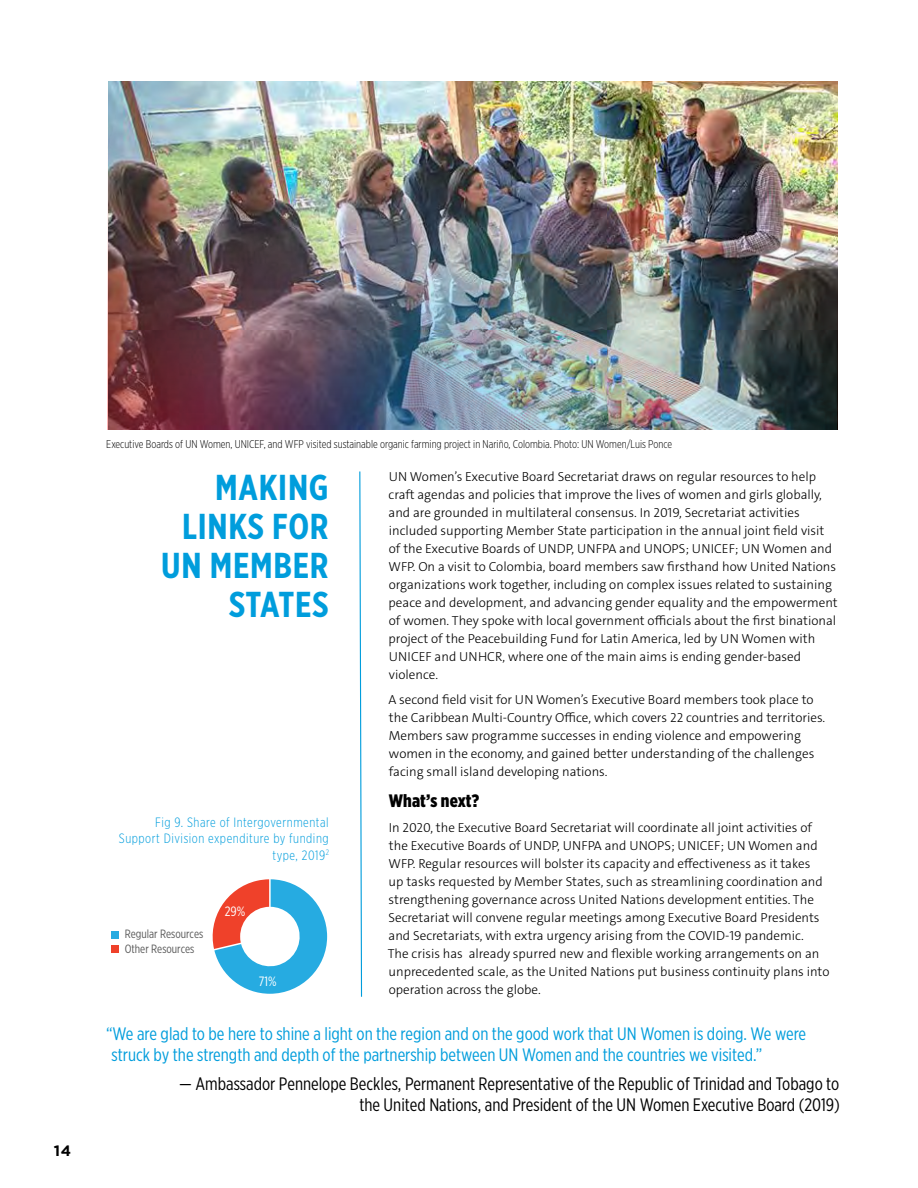
<style>
.page{position:relative;width:918px;height:1188px;background:#fff}
.page>*{position:absolute;margin:0;border:0;box-sizing:border-box;transform-origin:0 0}
.t1{font:700 36px/39px "Gotham X Narrow";letter-spacing:.02em;color:#009ddc;text-align:right}
.t2{font:18px/21.6px "Gotham X Narrow";color:#009ddc}
.t3{font:18px/21.6px "Gotham X Narrow";color:#000;text-align:right}
.t4{font:900 18px "Gotham X Narrow";letter-spacing:.005em;color:#000}
.t5{font:700 15px "Gotham";color:#000}
.t6{font:300 13.5px/16.5px "Gotham X Narrow";letter-spacing:.04em;color:#009ddc;text-align:right}
.t7{font:13.5px "Gotham X Narrow";color:#fff}
.t8{font:300 13.2px/18px "The Sans C4 s";color:#000}
.t9{font:12px/14.7px "Gotham X Narrow";color:#5a5a5a}
.t10{font:300 11.25px "Gotham X Narrow";color:#000}
</style>
<div class="page">
<img style="left:108px;top:81px;width:729px;height:348px">
<svg style="left:359px;top:471px;width:4px;height:526px"></svg>
<div style="left:112px;top:931px;width:7px;height:7px;background:#26abe1"></div>
<div style="left:112px;top:945px;width:7px;height:8px;background:#ef412a"></div>
<svg style="left:212px;top:879px;width:115px;height:115px"></svg>
<p class="t5" style="left:54px;top:1141px;width:19px">14</p>
<p class="t10" style="left:106px;top:437px;width:567px">Executive Boards of UN Women, UNICEF, and WFP visited sustainable organic farming project in Nariño, Colombia. Photo: UN Women/Luis Ponce</p>
<p class="t8" style="left:389px;top:468px;width:451px">UN Women’s Executive Board Secretariat draws on regular resources to help craft agendas and policies that improve the lives of women and girls globally, and are grounded in multilateral consensus. In 2019, Secretariat activities included supporting Member State participation in the annual joint field visit of the Executive Boards of UNDP, UNFPA and UNOPS; UNICEF; UN Women and WFP. On a visit to Colombia, board members saw firsthand how United Nations organizations work together, including on complex issues related to sustaining peace and development, and advancing gender equality and the empowerment of women. They spoke with local government officials about the first binational project of the Peacebuilding Fund for Latin America, led by UN Women with UNICEF and UNHCR, where one of the main aims is ending gender-based violence.</p>
<p class="t8" style="left:388px;top:691px;width:438px">A second field visit for UN Women’s Executive Board members took place to the Caribbean Multi-Country Office, which covers 22 countries and territories.<br>Members saw programme successes in ending violence and empowering women in the economy, and gained better understanding of the challenges facing small island developing nations.</p>
<h2 class="t4" style="left:389px;top:790px;width:92px">What’s next?</h2>
<p class="t8" style="left:388px;top:819px;width:443px">In 2020, the Executive Board Secretariat will coordinate all joint activities of the Executive Boards of UNDP, UNFPA and UNOPS; UNICEF; UN Women and WFP. Regular resources will bolster its capacity and effectiveness as it takes<br>up tasks requested by Member States, such as streamlining coordination and strengthening governance across United Nations development entities. The Secretariat will convene regular meetings among Executive Board Presidents and Secretariats, with extra urgency arising from the COVID-19 pandemic.<br>The crisis has already spurred new and flexible working arrangements on an unprecedented scale, as the United Nations put business continuity plans into operation across the globe.</p>
<h2 class="t2" style="left:112px;top:1022px;width:696px;text-indent:-6px">“We are glad to be here to shine a light on the region and on the good work that UN Women is doing. We were struck by the strength and depth of the partnership between UN Women and the countries we visited.”</h2>
<h2 class="t3" style="left:179px;top:1072px;width:662px">— Ambassador Pennelope Beckles, Permanent Representative of the Republic of Trinidad and Tobago to the United Nations, and President of the UN Women Executive Board (2019)</h2>
<h1 class="t1" style="left:161px;top:468px;width:169px">MAKING<br>LINKS FOR<br>UN MEMBER<br>STATES</h1>
<p class="t6" style="left:119px;top:813px;width:212px">Fig 9. Share of Intergovernmental<br>Support Division expenditure by funding type, 2019<sup>2</sup></p>
<p class="t7" style="left:225px;top:903px;width:22px">29%</p>
<p class="t9" style="left:125px;top:927px;width:80px">Regular Resources<br>Other Resources</p>
<p class="t7" style="left:259px;top:973px;width:19px">71%</p>
</div>
